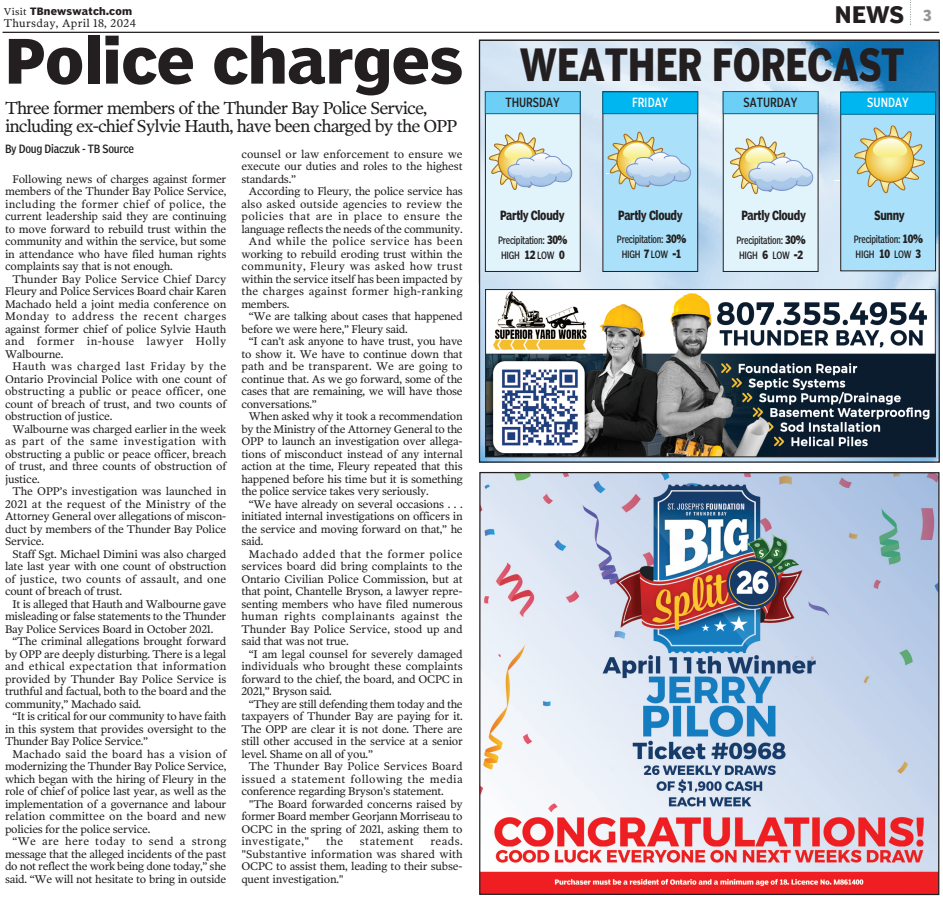
<style>
.page{position:relative;width:943px;height:900px;background:#fff}
.page>*{position:absolute;margin:0;border:0;box-sizing:border-box;transform-origin:0 0}
.t1{font:700 60px "Poynter Agate";color:#231f20}
.t2{font:700 43.75px "Poynter Agate";letter-spacing:.005em;color:#231f20;scale:.81 1}
.t3{font:700 22.5px "Poynter Agate";color:#231f20}
.t4{font:17.5px/18.8px "Poynter Oldstyle Text";letter-spacing:-.05em;color:#231f20}
.t5{font:700 15px "Poynter Agate";color:#939598}
.t6{font:700 12.5px "Poynter Agate";letter-spacing:-.03em;color:#231f20;scale:.78 1}
.t7{font:12.5px "Poynter Agate Comp One";color:#231f20;scale:.92 1}
.t8{font:12.5px "Poynter Agate Comp One";color:#fff;scale:.92 1}
.t9{font:11.25px/12.5px "Poynter Oldstyle Text";letter-spacing:-.025em;color:#231f20;text-align:justify}
.t10{font:11.25px "Poynter Agate Comp One";letter-spacing:-.025em;color:#231f20}
.t11{font:11.25px "Poynter Oldstyle Text";letter-spacing:.03em;color:#231f20}
.t12{font:11.25px "Poynter Oldstyle Text";letter-spacing:.035em;color:#231f20}
.t13{font:10px "Poynter Agate Comp One";letter-spacing:-.03em;color:#231f20;scale:.88 1}
.t14{font:700 10px "Poynter Agate";letter-spacing:.03em;color:#231f20}
.s1{font-family:"Poynter Oldstyle Text";font-weight:400}
.s2{font-family:"Poynter Agate";font-weight:700;font-size:11.25px}
</style>
<div class="page">
<hr style="left:3px;top:32px;width:936px;height:1px;background:#231f20">
<svg style="left:910px;top:0;width:1px;height:25px"></svg>
<img style="left:481px;top:42px;width:457px;height:419px">
<div style="left:841px;top:92px;width:94px;height:179px;background:#aae0f9"></div>
<div style="left:840px;top:92px;width:96px;height:179px;border:1px solid #231f20"></div>
<div style="left:841px;top:92px;width:94px;height:22px;background:#00b6f0"></div>
<div style="left:840px;top:92px;width:96px;height:23px;border:1px solid #00688f"></div>
<div style="left:723px;top:92px;width:95px;height:179px;background:#e1f4fc"></div>
<div style="left:723px;top:91px;width:95px;height:181px;border:1px solid #231f20"></div>
<div style="left:723px;top:92px;width:95px;height:21px;background:#6bcff6"></div>
<div style="left:723px;top:91px;width:95px;height:23px;border:1px solid #00688f"></div>
<div style="left:603px;top:92px;width:95px;height:179px;background:#aae0f9"></div>
<div style="left:602px;top:91px;width:96px;height:181px;border:1px solid #231f20"></div>
<div style="left:603px;top:92px;width:94px;height:21px;background:#00b6f0"></div>
<div style="left:602px;top:92px;width:96px;height:22px;border:1px solid #00688f"></div>
<div style="left:485px;top:92px;width:95px;height:179px;background:#e1f4fc"></div>
<div style="left:485px;top:91px;width:95px;height:181px;border:1px solid #231f20"></div>
<div style="left:486px;top:92px;width:94px;height:21px;background:#6bcff6"></div>
<div style="left:485px;top:91px;width:95px;height:23px;border:1px solid #00688f"></div>
<svg style="left:730px;top:136px;width:84px;height:59px"></svg>
<svg style="left:489px;top:132px;width:84px;height:58px"></svg>
<img style="left:487px;top:291px;width:447px;height:164px">
<div style="left:485px;top:289px;width:451px;height:168px;border:1px solid #231f20"></div>
<svg style="left:606px;top:131px;width:85px;height:59px"></svg>
<svg style="left:834px;top:125px;width:103px;height:70px"></svg>
<img style="left:481px;top:474px;width:456px;height:419px">
<p class="t14" style="left:4px;top:7px;width:130px"><span class="s1">Visit</span> TBnewswatch.com</p>
<p class="t11" style="left:4px;top:16px;width:134px">Thursday, April 18, 2024</p>
<p class="t1" style="left:5px;top:36px;width:460px">Police charges</p>
<p class="t4" style="left:5px;top:98px;width:454px">Three former members of the Thunder Bay Police Service, including ex-chief Sylvie Hauth, have been charged by the OPP</p>
<p class="t10" style="left:5px;top:143px;width:131px">By Doug Diaczuk - TB Source</p>
<p class="t9" style="left:5px;top:172px;width:223px;text-indent:7px">Following news of charges against former members of the Thunder Bay Police Service, including the former chief of police, the current leadership said they are continuing to move forward to rebuild trust within the community and within the service, but some in attendance who have filed human rights complaints say that is not enough.</p>
<p class="t9" style="left:5px;top:272px;width:223px;text-indent:7px">Thunder Bay Police Service Chief Darcy Fleury and Police Services Board chair Karen Machado held a joint media conference on Monday to address the recent charges against former chief of police Sylvie Hauth and former in-house lawyer Holly Walbourne.</p>
<p class="t9" style="left:5px;top:360px;width:223px;text-indent:7px">Hauth was charged last Friday by the Ontario Provincial Police with one count of obstructing a public or peace officer, one count of breach of trust, and two counts of obstruction of justice.</p>
<p class="t9" style="left:5px;top:422px;width:223px;text-indent:7px">Walbourne was charged earlier in the week as part of the same investigation with obstructing a public or peace officer, breach of trust, and three counts of obstruction of justice.</p>
<p class="t9" style="left:5px;top:485px;width:223px;text-indent:7px">The OPP’s investigation was launched in 2021 at the request of the Ministry of the Attorney General over allegations of miscon&shy;duct by members of the Thunder Bay Police Service.</p>
<p class="t9" style="left:5px;top:547px;width:223px;text-indent:7px">Staff Sgt. Michael Dimini was also charged late last year with one count of obstruction of justice, two counts of assault, and one count of breach of trust.</p>
<p class="t9" style="left:5px;top:597px;width:223px;text-indent:7px">It is alleged that Hauth and Walbourne gave misleading or false statements to the Thunder Bay Police Services Board in October 2021.</p>
<p class="t9" style="left:5px;top:635px;width:223px;text-indent:7px">“The criminal allegations brought forward by OPP are deeply disturbing. There is a legal and ethical expectation that information provided by Thunder Bay Police Service is truthful and factual, both to the board and the community,” Machado said.</p>
<p class="t9" style="left:5px;top:710px;width:223px;text-indent:7px">“It is critical for our community to have faith in this system that provides oversight to the Thunder Bay Police Service.”</p>
<p class="t9" style="left:5px;top:747px;width:223px;text-indent:7px">Machado said the board has a vision of modernizing the Thunder Bay Police Service, which began with the hiring of Fleury in the role of chief of police last year, as well as the implementation of a governance and labour relation committee on the board and new policies for the police service.</p>
<p class="t9" style="left:5px;top:835px;width:223px;text-indent:7px">“We are here today to send a strong message that the alleged incidents of the past do not reflect the work being done today,” she said. “We will not hesitate to bring in outside</p>
<p class="t9" style="left:241px;top:147px;width:223px">counsel or law enforcement to ensure we execute our duties and roles to the highest standards.”</p>
<p class="t9" style="left:241px;top:185px;width:223px;text-indent:7px">According to Fleury, the police service has also asked outside agencies to review the policies that are in place to ensure the language reflects the needs of the community.</p>
<p class="t9" style="left:241px;top:235px;width:223px;text-indent:7px">And while the police service has been working to rebuild eroding trust within the community, Fleury was asked how trust within the service itself has been impacted by the charges against former high-ranking members.</p>
<p class="t9" style="left:241px;top:310px;width:223px;text-indent:7px">“We are talking about cases that happened before we were here,” Fleury said.</p>
<p class="t9" style="left:241px;top:335px;width:223px;text-indent:7px">“I can’t ask anyone to have trust, you have to show it. We have to continue down that path and be transparent. We are going to continue that. As we go forward, some of the cases that are remaining, we will have those conversations.”</p>
<p class="t9" style="left:241px;top:410px;width:223px;text-indent:7px">When asked why it took a recommendation by the Ministry of the Attorney General to the OPP to launch an investigation over allega&shy;tions of misconduct instead of any internal action at the time, Fleury repeated that this happened before his time but it is something the police service takes very seriously.</p>
<p class="t9" style="left:241px;top:497px;width:223px;text-indent:7px">“We have already on several occasions . . . initiated internal investigations on officers in the service and moving forward on that,” he said.</p>
<p class="t9" style="left:241px;top:547px;width:223px;text-indent:7px">Machado added that the former police services board did bring complaints to the Ontario Civilian Police Commission, but at that point, Chantelle Bryson, a lawyer repre&shy;senting members who have filed numerous human rights complainants against the Thunder Bay Police Service, stood up and said that was not true.</p>
<p class="t9" style="left:241px;top:647px;width:223px;text-indent:7px">“I am legal counsel for severely damaged individuals who brought these complaints forward to the chief, the board, and OCPC in 2021,” Bryson said.</p>
<p class="t9" style="left:241px;top:697px;width:223px;text-indent:7px">“They are still defending them today and the taxpayers of Thunder Bay are paying for it.<br>The OPP are clear it is not done. There are still other accused in the service at a senior level. Shame on all of you.”</p>
<p class="t9" style="left:241px;top:760px;width:223px;text-indent:7px">The Thunder Bay Police Services Board issued a statement following the media conference regarding Bryson's statement.</p>
<p class="t9" style="left:241px;top:797px;width:223px;text-indent:7px">"The Board forwarded concerns raised by former Board member Georjann Morriseau to OCPC in the spring of 2021, asking them to investigate,"</p>
<p class="t9" style="left:241px;top:835px;width:223px;text-indent:189px">reads. "Substantive information was shared with OCPC to assist them, leading to their subse&shy;quent investigation."</p>
<p class="t9" style="left:326px;top:835px;width:19px">the</p>
<p class="t12" style="left:360px;top:834px;width:55px">statement</p>
<p class="t3" style="left:835px;top:5px;width:71px">NEWS</p>
<p class="t5" style="left:923px;top:9px;width:10px">3</p>
<p class="t2" style="left:520px;top:46px;width:476px">WEATHER FORECAST</p>
<p class="t7" style="left:505px;top:95px;width:61px">THURSDAY</p>
<p class="t8" style="left:632px;top:95px;width:41px">FRIDAY</p>
<p class="t6" style="left:500px;top:210px;width:84px">Partly Cloudy</p>
<p class="t13" style="left:498px;top:234px;width:80px">Precipitation: <span class="s2">30%</span></p>
<p class="t13" style="left:501px;top:249px;width:74px">HIGH <span class="s2">12</span> LOW <span class="s2">0</span></p>
<p class="t6" style="left:618px;top:210px;width:84px">Partly Cloudy</p>
<p class="t13" style="left:617px;top:233px;width:80px">Precipitation: <span class="s2">30%</span></p>
<p class="t13" style="left:622px;top:248px;width:69px">HIGH <span class="s2">7</span> LOW <span class="s2">-1</span></p>
<p class="t7" style="left:744px;top:95px;width:60px">SATURDAY</p>
<p class="t8" style="left:867px;top:96px;width:46px">SUNDAY</p>
<p class="t6" style="left:741px;top:210px;width:84px">Partly Cloudy</p>
<p class="t13" style="left:736px;top:234px;width:80px">Precipitation: <span class="s2">30%</span></p>
<p class="t13" style="left:739px;top:249px;width:74px">HIGH <span class="s2">6</span> LOW <span class="s2">-2</span></p>
<p class="t6" style="left:875px;top:210px;width:40px">Sunny</p>
<p class="t13" style="left:854px;top:234px;width:80px">Precipitation: <span class="s2">10%</span></p>
<p class="t13" style="left:855px;top:249px;width:76px">HIGH <span class="s2">10</span> LOW <span class="s2">3</span></p>
</div>
